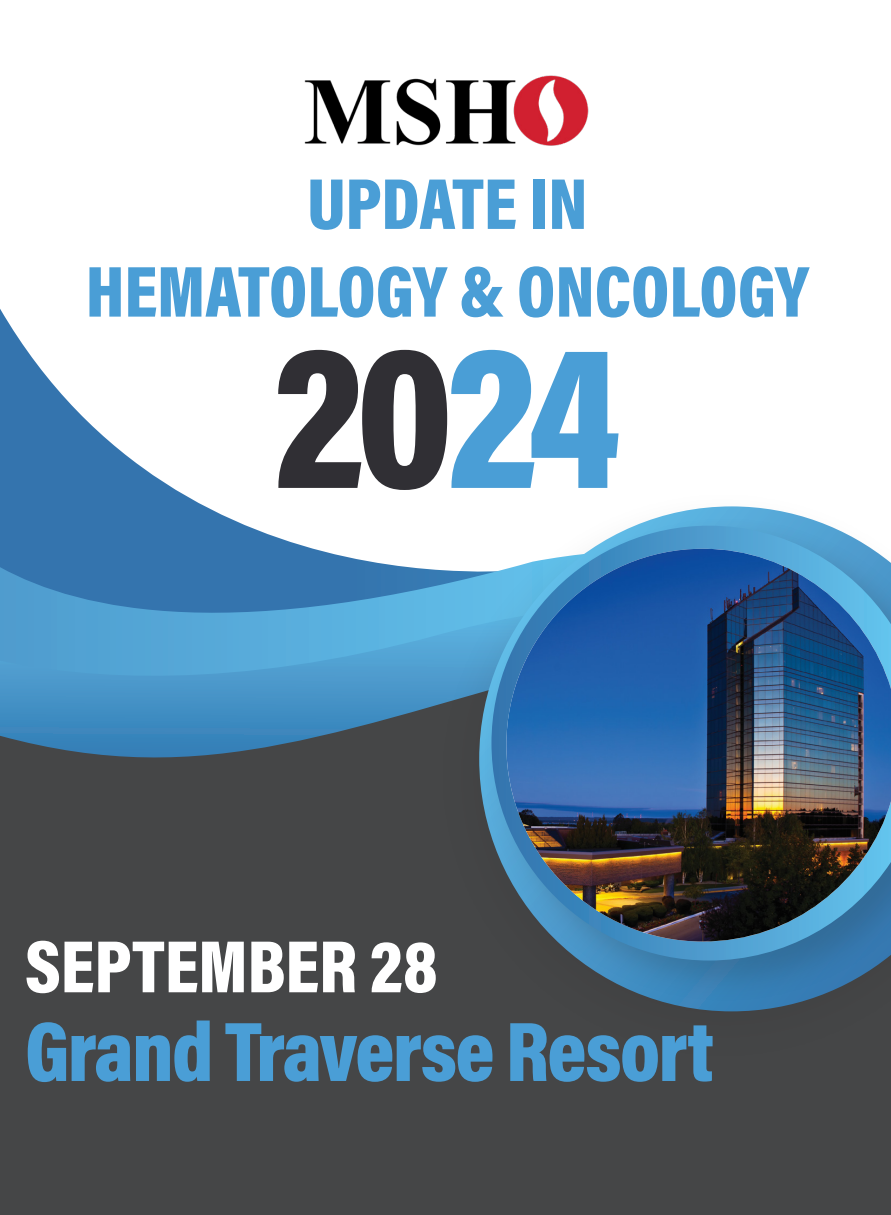
<style>
.page{position:relative;width:891px;height:1215px;background:#fff}
.page>*{position:absolute;margin:0;border:0;box-sizing:border-box;transform-origin:0 0}
.t1{font:900 207.22px "Acumin Pro Cond";color:#302f34}
.Main_Text{font:900 85.5px "Acumin Pro Cond";letter-spacing:-.02em;color:#4a9ed6}
.Date{font:900 74.92px "Acumin Pro Cond";color:#fff}
.t2{font:900 73.12px/87.8px "Acumin Pro Cond";color:#4a9ed6;text-align:center}
.s1{color:#4a9ed6}
</style>
<div class="page">
<div style="left:0;top:792px;width:891px;height:423px;background:#454647"></div>
<svg style="left:0;top:309px;width:318px;height:241px"></svg>
<svg style="left:0;top:691px;width:434px;height:101px;background:#416984"></svg>
<svg style="left:0;top:550px;width:434px;height:141px;background:#4c95c8"></svg>
<div style="left:434px;top:486px;width:457px;height:579px;background:#231f20;opacity:.1"></div>
<svg style="left:479px;top:506px;width:412px;height:505px"></svg>
<div style="left:480px;top:514px;width:411px;height:491px;background:#231f20;opacity:.2"></div>
<svg style="left:491px;top:526px;width:400px;height:435px"></svg>
<img style="left:506px;top:549px;width:385px;height:393px">
<img style="left:304px;top:75px;width:285px;height:71px">
<p class="t2" style="left:86px;top:158px;width:725px">UPDATE IN<br>HEMATOLOGY &amp; ONCOLOGY</p>
<p class="t1" style="left:273px;top:281px;width:350px">20<span class="s1">24</span></p>
<p class="Date" style="left:25px;top:918px;width:415px">SEPTEMBER 28</p>
<p class="Main_Text" style="left:25px;top:996px;width:690px">Grand Traverse Resort</p>
</div>
